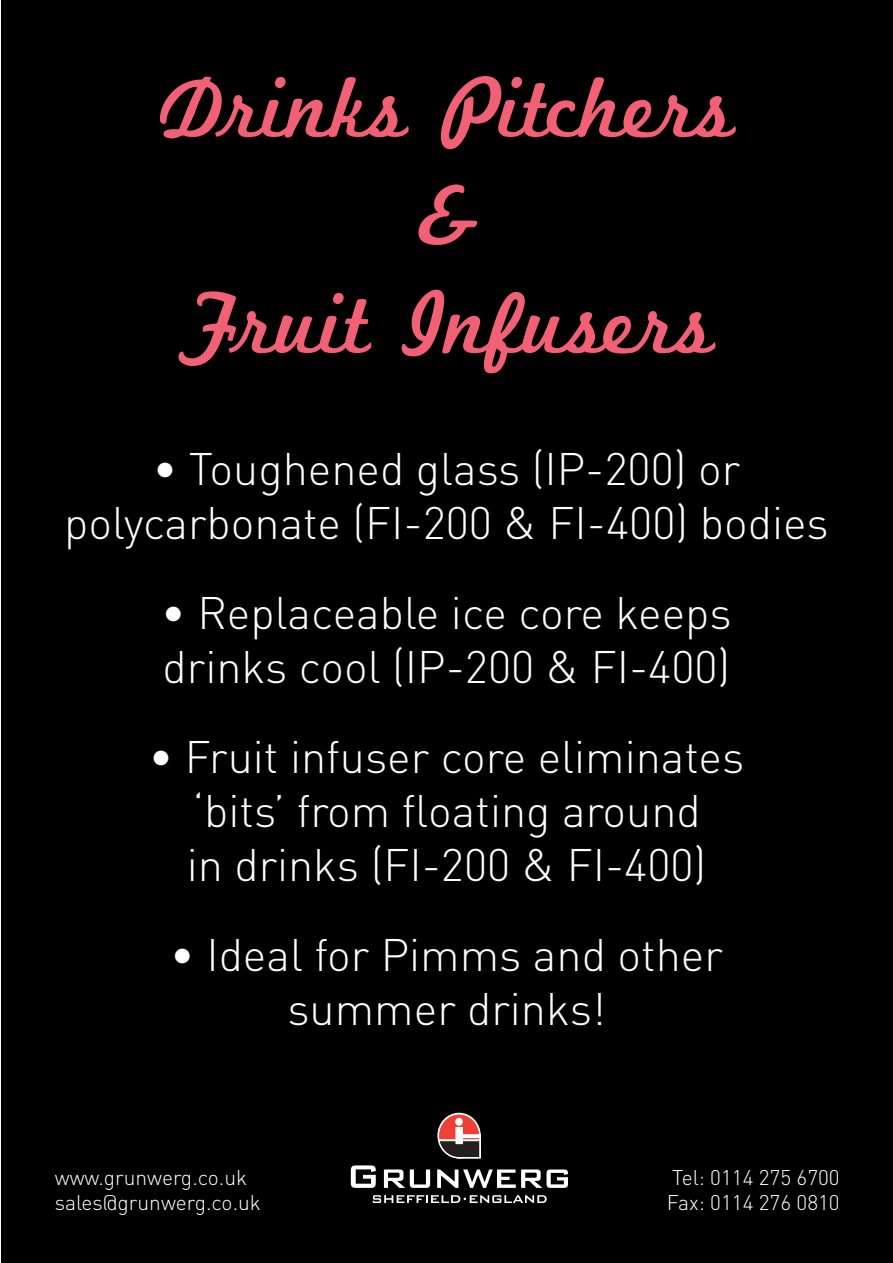
<style>
.page{position:relative;width:893px;height:1263px;background:#fff}
.page>*{position:absolute;margin:0;border:0;box-sizing:border-box;transform-origin:0 0}
.t1{font:90px/108px "Marketing Script";color:#f16075;text-align:center}
.t2{font:300 45px/54px "DIN";color:#fff;text-align:center}
.t3{font:300 21px/25.2px "DIN";color:#fff}
</style>
<div class="page">
<div style="left:2px;top:0;width:891px;height:1263px;background:#000"></div>
<svg style="left:351px;top:1165px;width:25px;height:23px"></svg>
<svg style="left:384px;top:1169px;width:46px;height:19px"></svg>
<svg style="left:437px;top:1169px;width:131px;height:19px"></svg>
<svg style="left:373px;top:1195px;width:174px;height:8px"></svg>
<div style="left:458px;top:1135px;width:22px;height:23px;border:1px solid #fff"></div>
<svg style="left:438px;top:1113px;width:42px;height:45px"></svg>
<div style="left:438px;top:1113px;width:42px;height:45px;border:1px solid #fff;border-radius:50%"></div>
<div style="left:440px;top:1115px;width:39px;height:41px;background:#ef4035;border-radius:50%"></div>
<div style="left:440px;top:1115px;width:39px;height:41px;border:1px solid #ef4035;border-radius:50%"></div>
<div style="left:456px;top:1127px;width:6px;height:16px;background:#fff"></div>
<div style="left:456px;top:1118px;width:6px;height:7px;background:#fff;border-radius:50%"></div>
<div style="left:456px;top:1118px;width:6px;height:7px;border:1px solid #fff;border-radius:50%"></div>
<svg style="left:440px;top:1135px;width:39px;height:21px"></svg>
<div style="left:461px;top:1134px;width:18px;height:3px;border:1px solid #fff"></div>
<div style="left:439px;top:1140px;width:41px;height:1px;border:1px solid #fff"></div>
<h1 class="t1" style="left:158px;top:60px;width:578px">Drinks Pitchers &amp;<br>Fruit Infusers</h1>
<p class="t2" style="left:64px;top:441px;width:766px">• Toughened glass (IP-200) or polycarbonate (FI-200 &amp; FI-400) bodies</p>
<p class="t2" style="left:161px;top:585px;width:572px;text-align:left">• Replaceable ice core keeps drinks cool (IP-200 &amp; FI-400)</p>
<p class="t2" style="left:149px;top:729px;width:597px">• Fruit infuser core eliminates ‘bits’ from floating around<br>in drinks (FI-200 &amp; FI-400)</p>
<p class="t2" style="left:170px;top:927px;width:554px">• Ideal for Pimms and other summer drinks!</p>
<p class="t3" style="left:55px;top:1164px;width:208px">www.grunwerg.co.uk sales@grunwerg.co.uk</p>
<p class="t3" style="left:667px;top:1164px;width:174px">Tel: 0114 275 6700<br>Fax: 0114 276 0810</p>
</div>
